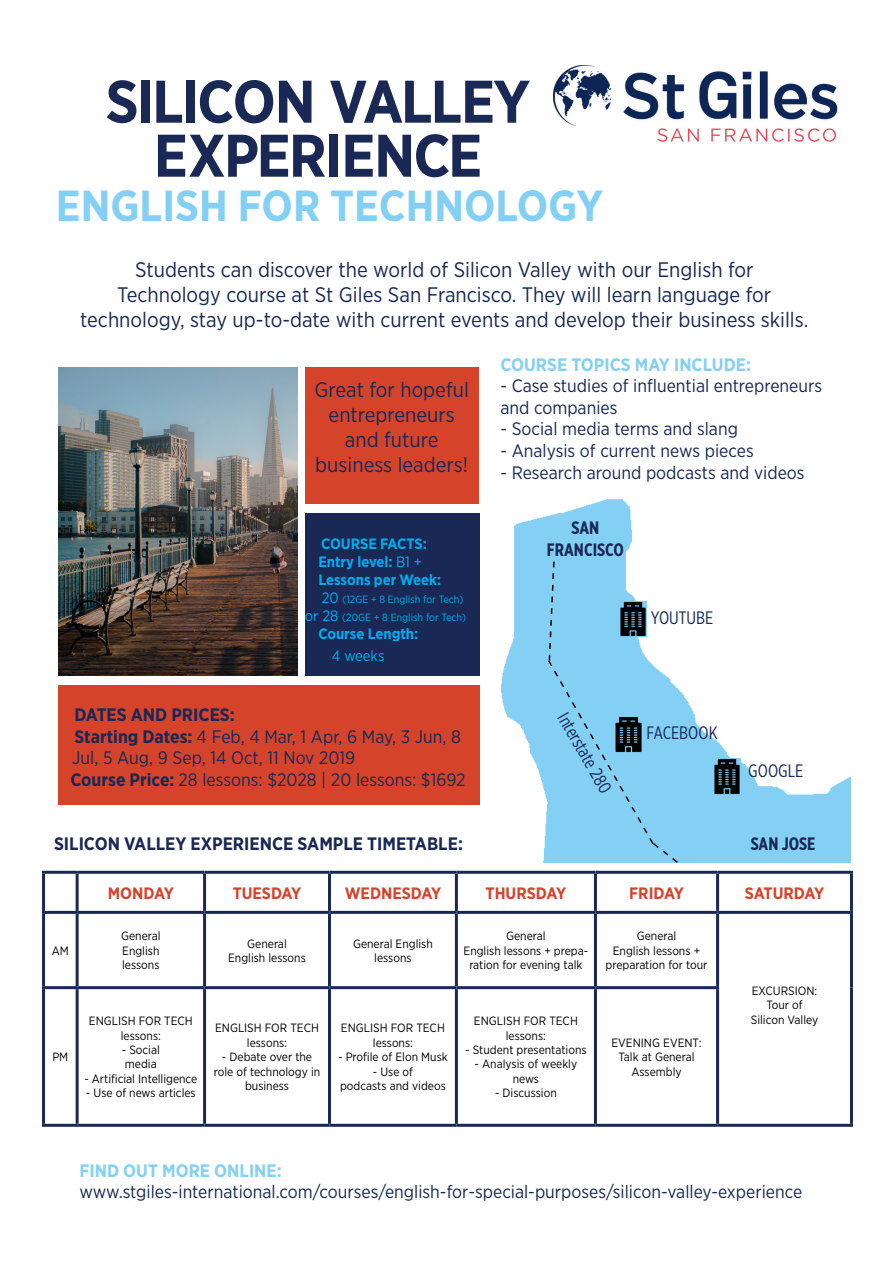
<style>
.page{position:relative;width:893px;height:1263px;background:#fff}
.page>*{position:absolute;margin:0;border:0;box-sizing:border-box;transform-origin:0 0}
.t1{font:700 60px "Gotham Narrow";letter-spacing:-.03em;color:#192855}
.t2{font:700 43.5px "Gotham Narrow";color:#84d0f5}
.t3{font:21px/25.2px "Gotham Narrow";color:#192855;text-align:center}
.t4{font:18px/21.6px "Gotham Narrow";color:#192855}
.t5{font:700 18px "Gotham Narrow";color:#192855}
.t6{font:700 18px "Gotham Narrow";color:#84d0f5}
.t7{font:18px "Gotham X Narrow";color:#192855}
.t8{font:700 18px "Gotham X Narrow";color:#192855}
.t9{font:700 16.5px "Gotham Narrow";color:#d6432b}
.t10{font:700 15px "Gotham Narrow";color:#00aeef}
.t11{font:15px "Gotham Narrow";color:#00aeef}
.t12{font:12px/14.4px "Gotham Narrow";color:#000;text-align:center}
.t13{font:10.5px/18px "Gotham Narrow";color:#00aeef;text-align:right}
.s1{font-weight:400}
.s2{font-size:15px}
.s3{font-weight:700}
</style>
<div class="page">
<img style="left:501px;top:499px;width:350px;height:364px">
<svg style="left:547px;top:560px;width:132px;height:303px"></svg>
<img style="left:712px;top:759px;width:28px;height:35px">
<img style="left:614px;top:717px;width:28px;height:35px">
<img style="left:618px;top:601px;width:28px;height:36px">
<hr style="left:42px;top:871px;width:35px;height:3px;background:#192855">
<hr style="left:42px;top:874px;width:3px;height:37px;background:#192855">
<hr style="left:77px;top:871px;width:128px;height:3px;background:#192855">
<hr style="left:76px;top:874px;width:3px;height:37px;background:#192855">
<hr style="left:205px;top:871px;width:124px;height:3px;background:#192855">
<hr style="left:203px;top:874px;width:3px;height:37px;background:#192855">
<hr style="left:329px;top:871px;width:127px;height:3px;background:#192855">
<hr style="left:328px;top:874px;width:3px;height:37px;background:#192855">
<hr style="left:456px;top:871px;width:139px;height:3px;background:#192855">
<hr style="left:455px;top:874px;width:3px;height:37px;background:#192855">
<hr style="left:595px;top:871px;width:123px;height:3px;background:#192855">
<hr style="left:594px;top:874px;width:3px;height:37px;background:#192855">
<hr style="left:718px;top:871px;width:135px;height:3px;background:#192855">
<hr style="left:716px;top:874px;width:3px;height:37px;background:#192855">
<hr style="left:850px;top:874px;width:3px;height:37px;background:#192855">
<hr style="left:456px;top:911px;width:139px;height:3px;background:#192855">
<hr style="left:595px;top:911px;width:123px;height:3px;background:#192855">
<hr style="left:594px;top:914px;width:3px;height:72px;background:#192855">
<hr style="left:718px;top:911px;width:135px;height:3px;background:#192855">
<hr style="left:716px;top:914px;width:3px;height:72px;background:#192855">
<hr style="left:850px;top:914px;width:3px;height:74px;background:#192855">
<hr style="left:42px;top:986px;width:35px;height:3px;background:#192855">
<hr style="left:77px;top:986px;width:128px;height:3px;background:#192855">
<hr style="left:205px;top:986px;width:124px;height:3px;background:#192855">
<hr style="left:329px;top:986px;width:127px;height:3px;background:#192855">
<hr style="left:456px;top:986px;width:139px;height:3px;background:#192855">
<hr style="left:595px;top:986px;width:124px;height:3px;background:#192855">
<hr style="left:594px;top:989px;width:3px;height:135px;background:#192855">
<hr style="left:716px;top:989px;width:3px;height:135px;background:#192855">
<hr style="left:850px;top:988px;width:3px;height:136px;background:#192855">
<hr style="left:456px;top:1124px;width:139px;height:3px;background:#192855">
<hr style="left:595px;top:1124px;width:123px;height:3px;background:#192855">
<hr style="left:718px;top:1124px;width:135px;height:3px;background:#192855">
<hr style="left:42px;top:911px;width:35px;height:3px;background:#192855">
<hr style="left:42px;top:914px;width:3px;height:72px;background:#192855">
<hr style="left:77px;top:911px;width:128px;height:3px;background:#192855">
<hr style="left:76px;top:914px;width:3px;height:72px;background:#192855">
<hr style="left:205px;top:911px;width:124px;height:3px;background:#192855">
<hr style="left:203px;top:914px;width:3px;height:72px;background:#192855">
<hr style="left:329px;top:911px;width:127px;height:3px;background:#192855">
<hr style="left:328px;top:914px;width:3px;height:72px;background:#192855">
<hr style="left:455px;top:914px;width:3px;height:72px;background:#192855">
<hr style="left:42px;top:989px;width:3px;height:135px;background:#192855">
<hr style="left:76px;top:989px;width:3px;height:135px;background:#192855">
<hr style="left:203px;top:989px;width:3px;height:135px;background:#192855">
<hr style="left:328px;top:989px;width:3px;height:135px;background:#192855">
<hr style="left:455px;top:989px;width:3px;height:135px;background:#192855">
<hr style="left:42px;top:1124px;width:35px;height:3px;background:#192855">
<hr style="left:77px;top:1124px;width:128px;height:3px;background:#192855">
<hr style="left:205px;top:1124px;width:124px;height:3px;background:#192855">
<hr style="left:329px;top:1124px;width:127px;height:3px;background:#192855">
<div style="left:306px;top:368px;width:173px;height:136px;background:#d6432b"></div>
<img style="left:58px;top:368px;width:240px;height:307px">
<div style="left:305px;top:513px;width:175px;height:162px;background:#192855"></div>
<div style="left:58px;top:685px;width:422px;height:119px;background:#d6432b"></div>
<img style="left:553px;top:65px;width:285px;height:77px">
<p class="t1" style="left:106px;top:63px;width:426px">SILICON VALLEY</p>
<p class="t1" style="left:154px;top:117px;width:330px">EXPERIENCE</p>
<p class="t2" style="left:56px;top:178px;width:549px">ENGLISH FOR TECHNOLOGY</p>
<p class="t3" style="left:135px;top:257px;width:620px">Students can discover the world of Silicon Valley with our English for</p>
<p class="t3" style="left:117px;top:282px;width:655px">Technology course at St Giles San Francisco. They will learn language for</p>
<p class="t3" style="left:80px;top:307px;width:730px">technology, stay up-to-date with current events and develop their business skills.</p>
<p class="t3" style="left:315px;top:376px;width:156px">Great for hopeful entrepreneurs and future</p>
<p class="t3" style="left:315px;top:452px;width:154px">business leaders!</p>
<p class="t10" style="left:321px;top:534px;width:107px">COURSE FACTS:</p>
<p class="t10" style="left:318px;top:552px;width:105px">Entry level: <span class="s1">B1 +</span></p>
<p class="t10" style="left:318px;top:570px;width:124px">Lessons per Week:</p>
<p class="t13" style="left:305px;top:590px;width:163px"><span class="s2">20</span> (12GE + 8 English for Tech)<br><span class="s2">or 28</span> (20GE + 8 English for Tech)</p>
<p class="t10" style="left:318px;top:624px;width:101px">Course Length:</p>
<p class="t11" style="left:332px;top:646px;width:54px">4 weeks</p>
<p class="t5" style="left:74px;top:703px;width:162px">DATES AND PRICES:</p>
<p class="t4" style="left:72px;top:725px;width:390px"><span class="s3">Starting Dates:</span> 4 Feb, 4 Mar, 1 Apr, 6 May, 3 Jun, 8<br>Jul, 5 Aug, 9 Sep, 14 Oct, 11 Nov 2019</p>
<p class="t4" style="left:70px;top:768px;width:397px"><span class="s3">Course Price:</span> 28 lessons: $2028 | 20 lessons: $1692</p>
<p class="t5" style="left:54px;top:832px;width:410px">SILICON VALLEY EXPERIENCE SAMPLE TIMETABLE:</p>
<p class="t6" style="left:500px;top:353px;width:252px">COURSE TOPICS MAY INCLUDE:</p>
<p class="t4" style="left:500px;top:375px;width:323px">- Case studies of influential entrepreneurs and companies</p>
<p class="t4" style="left:500px;top:418px;width:239px">- Social media terms and slang</p>
<p class="t4" style="left:500px;top:439px;width:255px">- Analysis of current news pieces</p>
<p class="t4" style="left:500px;top:461px;width:306px">- Research around podcasts and videos</p>
<p class="t8" style="left:571px;top:517px;width:29px">SAN</p>
<p class="t8" style="left:547px;top:538px;width:79px">FRANCISCO</p>
<p class="t7" style="left:651px;top:607px;width:64px">YOUTUBE</p>
<p class="t7" style="left:572px;top:709px;width:91px;rotate:60deg">Interstate 280</p>
<p class="t7" style="left:646px;top:722px;width:73px">FACEBOOK</p>
<p class="t7" style="left:748px;top:759px;width:56px">GOOGLE</p>
<p class="t8" style="left:751px;top:832px;width:66px">SAN JOSE</p>
<p class="t12" style="left:52px;top:943px;width:19px">AM</p>
<p class="t12" style="left:52px;top:1049px;width:17px">PM</p>
<p class="t9" style="left:108px;top:882px;width:67px">MONDAY</p>
<p class="t9" style="left:233px;top:882px;width:70px">TUESDAY</p>
<p class="t9" style="left:345px;top:882px;width:98px">WEDNESDAY</p>
<p class="t9" style="left:486px;top:882px;width:82px">THURSDAY</p>
<p class="t9" style="left:629px;top:882px;width:56px">FRIDAY</p>
<p class="t9" style="left:745px;top:882px;width:81px">SATURDAY</p>
<p class="t12" style="left:121px;top:929px;width:41px">General</p>
<p class="t12" style="left:122px;top:943px;width:39px">English</p>
<p class="t12" style="left:122px;top:957px;width:39px">lessons</p>
<p class="t12" style="left:247px;top:936px;width:41px">General</p>
<p class="t12" style="left:228px;top:950px;width:79px">English lessons</p>
<p class="t12" style="left:89px;top:1013px;width:105px">ENGLISH FOR TECH lessons:</p>
<p class="t12" style="left:122px;top:1042px;width:40px">- Social</p>
<p class="t12" style="left:125px;top:1057px;width:33px">media</p>
<p class="t12" style="left:84px;top:1071px;width:115px">- Artificial Intelligence</p>
<p class="t12" style="left:86px;top:1085px;width:111px">- Use of news articles</p>
<p class="t12" style="left:215px;top:1021px;width:105px">ENGLISH FOR TECH lessons:</p>
<p class="t12" style="left:214px;top:1049px;width:108px">- Debate over the role of technology in business</p>
<p class="t12" style="left:353px;top:936px;width:81px">General English lessons</p>
<p class="t12" style="left:506px;top:929px;width:41px">General</p>
<p class="t12" style="left:464px;top:943px;width:126px">English lessons + prepa&shy;ration for evening talk</p>
<p class="t12" style="left:341px;top:1021px;width:105px">ENGLISH FOR TECH lessons:</p>
<p class="t12" style="left:338px;top:1049px;width:111px">- Profile of Elon Musk</p>
<p class="t12" style="left:373px;top:1064px;width:42px">- Use of</p>
<p class="t12" style="left:340px;top:1078px;width:107px">podcasts and videos</p>
<p class="t12" style="left:474px;top:1013px;width:105px">ENGLISH FOR TECH lessons:</p>
<p class="t12" style="left:465px;top:1042px;width:123px">- Student presentations</p>
<p class="t12" style="left:475px;top:1057px;width:104px">- Analysis of weekly news</p>
<p class="t12" style="left:495px;top:1085px;width:63px">- Discussion</p>
<p class="t12" style="left:637px;top:929px;width:41px">General</p>
<p class="t12" style="left:605px;top:943px;width:103px">English lessons + preparation for tour</p>
<p class="t12" style="left:611px;top:1035px;width:92px">EVENING EVENT:<br>Talk at General<br>Assembly</p>
<p class="t12" style="left:752px;top:983px;width:67px">EXCURSION:</p>
<p class="t12" style="left:766px;top:997px;width:38px">Tour of</p>
<p class="t12" style="left:751px;top:1012px;width:69px">Silicon Valley</p>
<p class="t6" style="left:80px;top:1159px;width:204px">FIND OUT MORE ONLINE:</p>
<p class="t4" style="left:80px;top:1181px;width:724px">www.stgiles-international.com/courses/english-for-special-purposes/silicon-valley-experience</p>
</div>
